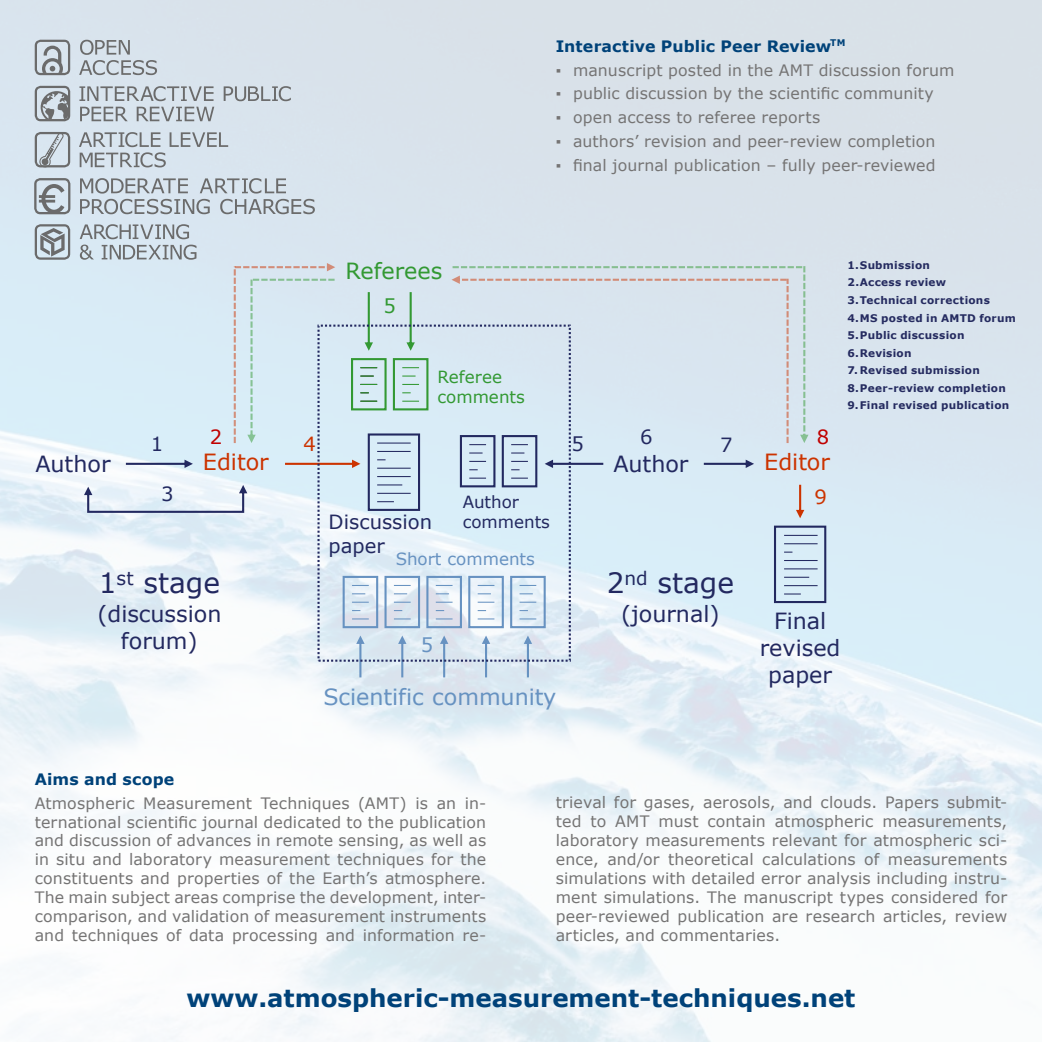
<style>
.page{position:relative;width:1042px;height:1042px;background:#fff}
.page>*{position:absolute;margin:0;border:0;box-sizing:border-box;transform-origin:0 0}
.t1{font:28px "Verdana";color:#232960}
.t2{font:700 24.5px "Verdana";color:#004279}
.t3{font:22.22px/26.8px "Verdana";color:#232960;text-align:center}
.t4{font:22.22px "Verdana";color:#6792c1}
.t5{font:22.22px "Verdana";color:#c30}
.t6{font:22.22px "Verdana";color:#393}
.t7{font:19.6px/23.4px "Verdana";color:#232960}
.t8{font:19.6px "Verdana";color:#c30}
.t9{font:19.6px "Verdana";color:#c00000}
.t10{font:19.6px "Verdana";color:#393}
.t11{font:19.6px "Verdana";color:#6792c1}
.t12{font:16.8px/20.1px "Verdana";color:#393}
.t13{font:16.8px/20.1px "Verdana";color:#232960}
.t14{font:16.8px "Verdana";color:#6792c1}
.t15{font:15.75px/18.9px "Verdana";letter-spacing:.01em;color:#757474;text-align:justify}
.t16{font:700 15.75px "Verdana";letter-spacing:.005em;color:#004279}
.t17{font:700 10.5px/17.5px "Verdana";letter-spacing:.025em;color:#252b60}
</style>
<div class="page">
<img style="left:0;top:0;width:1042px;height:1042px">
<div style="left:460px;top:435px;width:35px;height:52px;border:2px solid #232960"></div>
<div style="left:502px;top:435px;width:35px;height:52px;border:2px solid #232960"></div>
<svg style="left:469px;top:452px;width:13px;height:1px"></svg>
<svg style="left:469px;top:461px;width:17px;height:1px"></svg>
<svg style="left:469px;top:478px;width:17px;height:1px"></svg>
<svg style="left:511px;top:452px;width:13px;height:1px"></svg>
<svg style="left:511px;top:461px;width:17px;height:1px"></svg>
<svg style="left:511px;top:478px;width:17px;height:1px"></svg>
<svg style="left:545px;top:460px;width:58px;height:8px"></svg>
<svg style="left:126px;top:460px;width:67px;height:8px"></svg>
<svg style="left:84px;top:485px;width:163px;height:28px"></svg>
<div style="left:368px;top:433px;width:52px;height:78px;border:2px solid #232960"></div>
<hr style="left:377px;top:442px;width:34px;height:1px;background:#232960">
<hr style="left:377px;top:451px;width:34px;height:1px;background:#232960">
<hr style="left:377px;top:468px;width:34px;height:1px;background:#232960">
<hr style="left:377px;top:476px;width:34px;height:1px;background:#232960">
<svg style="left:377px;top:484px;width:25px;height:1px"></svg>
<hr style="left:377px;top:493px;width:34px;height:1px;background:#232960">
<svg style="left:377px;top:501px;width:17px;height:1px"></svg>
<svg style="left:285px;top:460px;width:75px;height:8px"></svg>
<svg style="left:365px;top:292px;width:8px;height:59px"></svg>
<svg style="left:406px;top:292px;width:9px;height:59px"></svg>
<div style="left:393px;top:358px;width:35px;height:52px;border:2px solid #393"></div>
<div style="left:351px;top:358px;width:35px;height:52px;border:2px solid #393"></div>
<svg style="left:402px;top:367px;width:17px;height:1px"></svg>
<svg style="left:402px;top:375px;width:13px;height:1px"></svg>
<svg style="left:402px;top:384px;width:17px;height:1px"></svg>
<svg style="left:402px;top:401px;width:17px;height:1px"></svg>
<svg style="left:360px;top:367px;width:17px;height:1px"></svg>
<svg style="left:360px;top:375px;width:14px;height:1px"></svg>
<svg style="left:360px;top:384px;width:17px;height:1px"></svg>
<svg style="left:360px;top:401px;width:17px;height:1px"></svg>
<div style="left:343px;top:576px;width:35px;height:52px;border:2px solid #6792c1"></div>
<div style="left:384px;top:576px;width:36px;height:52px;border:2px solid #6792c1"></div>
<div style="left:426px;top:576px;width:36px;height:52px;border:2px solid #6792c1"></div>
<div style="left:468px;top:576px;width:36px;height:52px;border:2px solid #6792c1"></div>
<div style="left:510px;top:576px;width:36px;height:52px;border:2px solid #6792c1"></div>
<svg style="left:352px;top:585px;width:17px;height:1px"></svg>
<svg style="left:352px;top:593px;width:13px;height:1px"></svg>
<svg style="left:352px;top:602px;width:17px;height:1px"></svg>
<svg style="left:352px;top:618px;width:17px;height:1px"></svg>
<svg style="left:394px;top:585px;width:17px;height:1px"></svg>
<svg style="left:394px;top:593px;width:13px;height:1px"></svg>
<svg style="left:394px;top:602px;width:17px;height:1px"></svg>
<svg style="left:394px;top:618px;width:17px;height:1px"></svg>
<svg style="left:436px;top:585px;width:16px;height:1px"></svg>
<svg style="left:436px;top:593px;width:13px;height:1px"></svg>
<svg style="left:436px;top:602px;width:16px;height:1px"></svg>
<svg style="left:436px;top:618px;width:16px;height:1px"></svg>
<svg style="left:478px;top:585px;width:16px;height:1px"></svg>
<svg style="left:478px;top:593px;width:13px;height:1px"></svg>
<svg style="left:478px;top:602px;width:16px;height:1px"></svg>
<svg style="left:478px;top:618px;width:16px;height:1px"></svg>
<svg style="left:519px;top:585px;width:17px;height:1px"></svg>
<svg style="left:519px;top:593px;width:14px;height:1px"></svg>
<svg style="left:519px;top:602px;width:17px;height:1px"></svg>
<svg style="left:519px;top:618px;width:17px;height:1px"></svg>
<svg style="left:356px;top:635px;width:9px;height:42px"></svg>
<svg style="left:398px;top:635px;width:8px;height:42px"></svg>
<svg style="left:440px;top:635px;width:8px;height:42px"></svg>
<svg style="left:482px;top:635px;width:8px;height:42px"></svg>
<svg style="left:524px;top:635px;width:8px;height:42px"></svg>
<div style="left:317px;top:325px;width:254px;height:337px;border:2px dashed #232960"></div>
<svg style="left:704px;top:460px;width:50px;height:8px"></svg>
<div style="left:451px;top:266px;width:357px;height:179px;background:#d9e5f0"></div>
<svg style="left:796px;top:485px;width:8px;height:33px"></svg>
<div style="left:774px;top:525px;width:52px;height:78px;border:2px solid #232960"></div>
<hr style="left:784px;top:535px;width:33px;height:1px;background:#232960">
<hr style="left:784px;top:543px;width:33px;height:1px;background:#232960">
<svg style="left:784px;top:551px;width:8px;height:2px"></svg>
<hr style="left:784px;top:560px;width:33px;height:1px;background:#232960">
<hr style="left:784px;top:568px;width:33px;height:1px;background:#232960">
<svg style="left:784px;top:577px;width:25px;height:1px"></svg>
<hr style="left:784px;top:585px;width:33px;height:1px;background:#232960">
<svg style="left:784px;top:593px;width:17px;height:1px"></svg>
<svg style="left:234px;top:263px;width:101px;height:180px"></svg>
<svg style="left:79px;top:86px;width:134px;height:15px"></svg>
<svg style="left:224px;top:86px;width:67px;height:15px"></svg>
<svg style="left:80px;top:107px;width:48px;height:14px"></svg>
<svg style="left:137px;top:107px;width:77px;height:14px"></svg>
<svg style="left:35px;top:86px;width:35px;height:35px"></svg>
<svg style="left:79px;top:40px;width:78px;height:35px"></svg>
<svg style="left:35px;top:40px;width:35px;height:35px"></svg>
<svg style="left:35px;top:132px;width:35px;height:35px"></svg>
<svg style="left:79px;top:132px;width:149px;height:35px"></svg>
<svg style="left:34px;top:178px;width:36px;height:36px"></svg>
<svg style="left:80px;top:178px;width:235px;height:36px"></svg>
<svg style="left:35px;top:224px;width:35px;height:36px"></svg>
<svg style="left:80px;top:224px;width:109px;height:15px"></svg>
<svg style="left:80px;top:245px;width:14px;height:15px"></svg>
<svg style="left:102px;top:245px;width:94px;height:15px"></svg>
<p class="t16" style="left:556px;top:35px;width:291px">Interactive Public Peer Review<sup>TM</sup></p>
<p class="t15" style="left:556px;top:60px;width:400px">▪ manuscript posted in the AMT discussion forum</p>
<p class="t15" style="left:556px;top:84px;width:380px">▪ public discussion by the scientific community</p>
<p class="t15" style="left:556px;top:108px;width:266px">▪ open access to referee reports</p>
<p class="t15" style="left:556px;top:132px;width:381px">▪ authors’ revision and peer-review completion</p>
<p class="t15" style="left:556px;top:156px;width:381px">▪ final journal publication – fully peer-reviewed</p>
<h3 class="t6" style="left:345px;top:256px;width:98px">Referees</h3>
<p class="t10" style="left:384px;top:293px;width:14px">5</p>
<p class="t12" style="left:437px;top:366px;width:89px">Referee comments</p>
<p class="t17" style="left:847px;top:256px;width:170px">1.Submission<br>2.Access review<br>3.Technical corrections<br>4.MS posted in AMTD forum<br>5.Public discussion<br>6.Revision</p>
<p class="t17" style="left:847px;top:361px;width:163px">7. Revised submission<br>8.Peer-review completion<br>9.Final revised publication</p>
<h3 class="t3" style="left:35px;top:450px;width:77px">Author</h3>
<p class="t7" style="left:151px;top:432px;width:14px">1</p>
<p class="t9" style="left:210px;top:423px;width:14px">2</p>
<h3 class="t5" style="left:203px;top:447px;width:67px">Editor</h3>
<p class="t8" style="left:303px;top:430px;width:14px">4</p>
<p class="t7" style="left:571px;top:432px;width:14px">5</p>
<p class="t7" style="left:640px;top:425px;width:14px">6</p>
<h3 class="t3" style="left:613px;top:450px;width:76px">Author</h3>
<p class="t7" style="left:720px;top:433px;width:14px">7</p>
<p class="t9" style="left:817px;top:423px;width:14px">8</p>
<h3 class="t5" style="left:764px;top:447px;width:67px">Editor</h3>
<p class="t7" style="left:161px;top:482px;width:14px">3</p>
<p class="t13" style="left:463px;top:492px;width:89px">Author comments</p>
<p class="t7" style="left:329px;top:510px;width:105px">Discussion paper</p>
<p class="t14" style="left:396px;top:547px;width:141px">Short comments</p>
<p class="t8" style="left:814px;top:483px;width:14px">9</p>
<h1 class="t1" style="left:99px;top:564px;width:123px">1<sup>st</sup> stage</h1>
<h3 class="t3" style="left:97px;top:601px;width:126px">(discussion forum)</h3>
<p class="t11" style="left:421px;top:631px;width:14px">5</p>
<h3 class="t4" style="left:323px;top:681px;width:235px">Scientific community</h3>
<h1 class="t1" style="left:607px;top:564px;width:129px">2<sup>nd</sup> stage</h1>
<h3 class="t3" style="left:621px;top:601px;width:100px">(journal)</h3>
<h3 class="t3" style="left:760px;top:607px;width:82px">Final revised paper</h3>
<p class="t16" style="left:35px;top:768px;width:141px">Aims and scope</p>
<p class="t15" style="left:35px;top:793px;width:453px">Atmospheric Measurement Techniques (AMT) is an in&shy;ternational scientific journal dedicated to the publication and discussion of advances in remote sensing, as well as in situ and laboratory measurement techniques for the constituents and properties of the Earth’s atmosphere.<br>The main subject areas comprise the development, inter&shy;comparison, and validation of measurement instruments and techniques of data processing and information re-</p>
<p class="t15" style="left:556px;top:793px;width:453px">trieval for gases, aerosols, and clouds. Papers submit&shy;ted to AMT must contain atmospheric measurements, laboratory measurements relevant for atmospheric sci&shy;ence, and/or theoretical calculations of measurements simulations with detailed error analysis including instru&shy;ment simulations. The manuscript types considered for peer-reviewed publication are research articles, review articles, and commentaries.</p>
<h2 class="t2" style="left:186px;top:981px;width:670px">www.atmospheric-measurement-techniques.net</h2>
</div>
